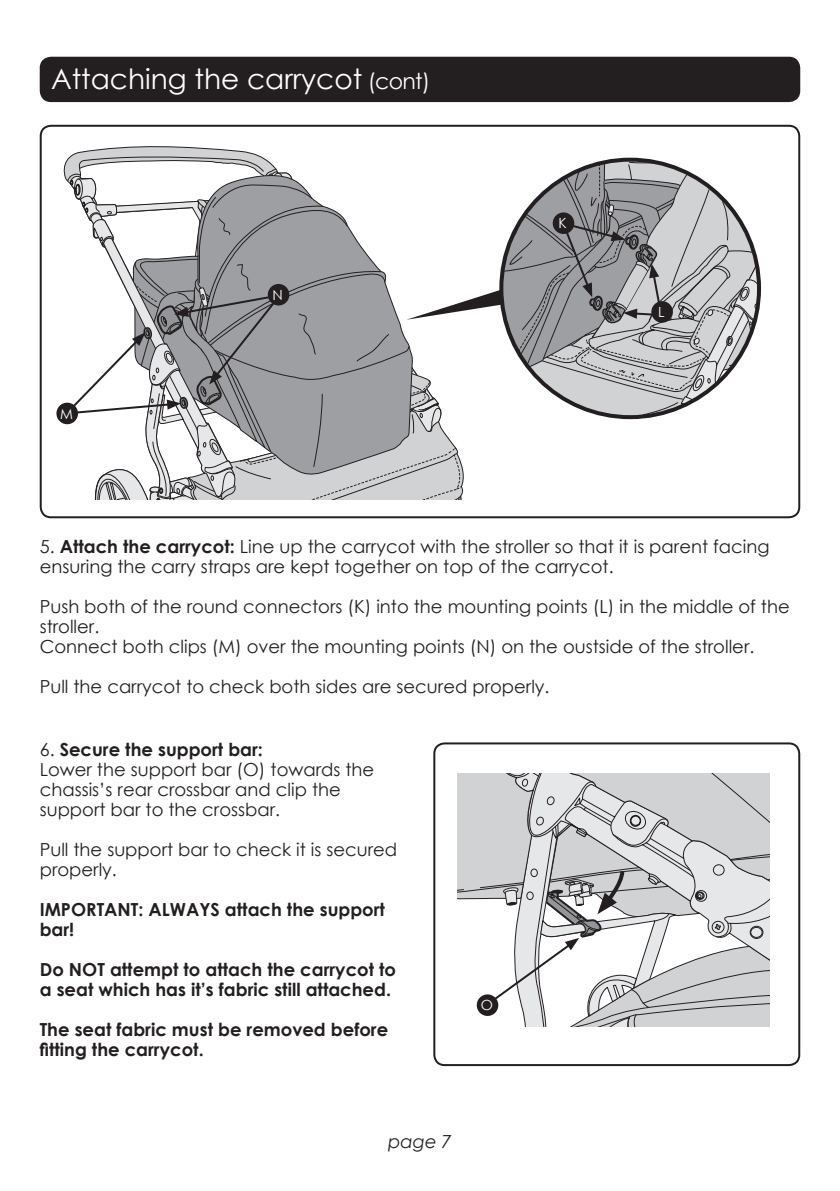
<style>
.page{position:relative;width:840px;height:1191px;background:#fff}
.page>*{position:absolute;margin:0;border:0;box-sizing:border-box;transform-origin:0 0}
.t1{font:28px "Century Gothic";color:#fff}
.Body_text_9pt{font:18px/20px "Century Gothic";color:#231f20}
.Body_text_9pt-2{font:700 18px/20px "Century Gothic";color:#231f20}
.t2{font:italic 18px "Century Gothic";color:#231f20}
.Body_text_CG_9pt{font:14px "Century Gothic";color:#fff}
.s1{font-size:22px}
.s2{font-weight:700}
.s3{font-weight:400}
</style>
<div class="page">
<div style="left:433px;top:742px;width:366px;height:324px;border:2px solid #231f20;border-radius:10px"></div>
<svg style="left:457px;top:773px;width:311px;height:253px"></svg>
<div style="left:476px;top:994px;width:22px;height:22px;background:#231f20;border-radius:50%"></div>
<div style="left:40px;top:57px;width:759px;height:45px;background:#231f20;border-radius:11px"></div>
<div style="left:40px;top:125px;width:759px;height:393px;border:2px solid #231f20;border-radius:10px"></div>
<svg style="left:62px;top:146px;width:198px;height:278px"></svg>
<svg style="left:64px;top:156px;width:695px;height:344px"></svg>
<div style="left:651px;top:301px;width:21px;height:22px;background:#231f20;border-radius:50%"></div>
<div style="left:56px;top:403px;width:22px;height:21px;background:#231f20;border-radius:50%"></div>
<div style="left:267px;top:284px;width:22px;height:21px;background:#231f20;border-radius:50%"></div>
<div style="left:552px;top:212px;width:22px;height:22px;background:#231f20;border-radius:50%"></div>
<p class="t1" style="left:51px;top:59px;width:380px">Attaching the carrycot <span class="s1">(cont)</span></p>
<p class="Body_text_CG_9pt" style="left:60px;top:404px;width:14px">M</p>
<p class="Body_text_CG_9pt" style="left:272px;top:285px;width:12px">N</p>
<p class="Body_text_CG_9pt" style="left:558px;top:214px;width:10px">K</p>
<p class="Body_text_CG_9pt" style="left:657px;top:302px;width:8px">L</p>
<p class="Body_text_9pt" style="left:40px;top:536px;width:730px">5. <span class="s2">Attach the carrycot:</span> Line up the carrycot with the stroller so that it is parent facing ensuring the carry straps are kept together on top of the carrycot.</p>
<p class="Body_text_9pt" style="left:40px;top:596px;width:751px">Push both of the round connectors (K) into the mounting points (L) in the middle of the stroller.</p>
<p class="Body_text_9pt" style="left:40px;top:636px;width:715px">Connect both clips (M) over the mounting points (N) on the oustside of the stroller.</p>
<p class="Body_text_9pt" style="left:40px;top:676px;width:511px">Pull the carrycot to check both sides are secured properly.</p>
<p class="Body_text_9pt-2" style="left:40px;top:738px;width:224px"><span class="s3">6.</span> Secure the support bar:</p>
<p class="Body_text_9pt" style="left:40px;top:759px;width:336px">Lower the support bar (O) towards the chassis’s rear crossbar and clip the support bar to the crossbar.</p>
<p class="Body_text_9pt" style="left:40px;top:839px;width:359px">Pull the support bar to check it is secured properly.</p>
<p class="Body_text_9pt-2" style="left:40px;top:898px;width:346px">IMPORTANT: ALWAYS attach the support bar!</p>
<p class="Body_text_9pt-2" style="left:40px;top:958px;width:358px">Do NOT attempt to attach the carrycot to a seat which has it’s fabric still attached.</p>
<p class="Body_text_9pt-2" style="left:40px;top:1018px;width:350px">The seat fabric must be removed before fitting the carrycot.</p>
<p class="Body_text_CG_9pt" style="left:480px;top:995px;width:14px">O</p>
<p class="t2" style="left:388px;top:1128px;width:65px">page 7</p>
</div>
